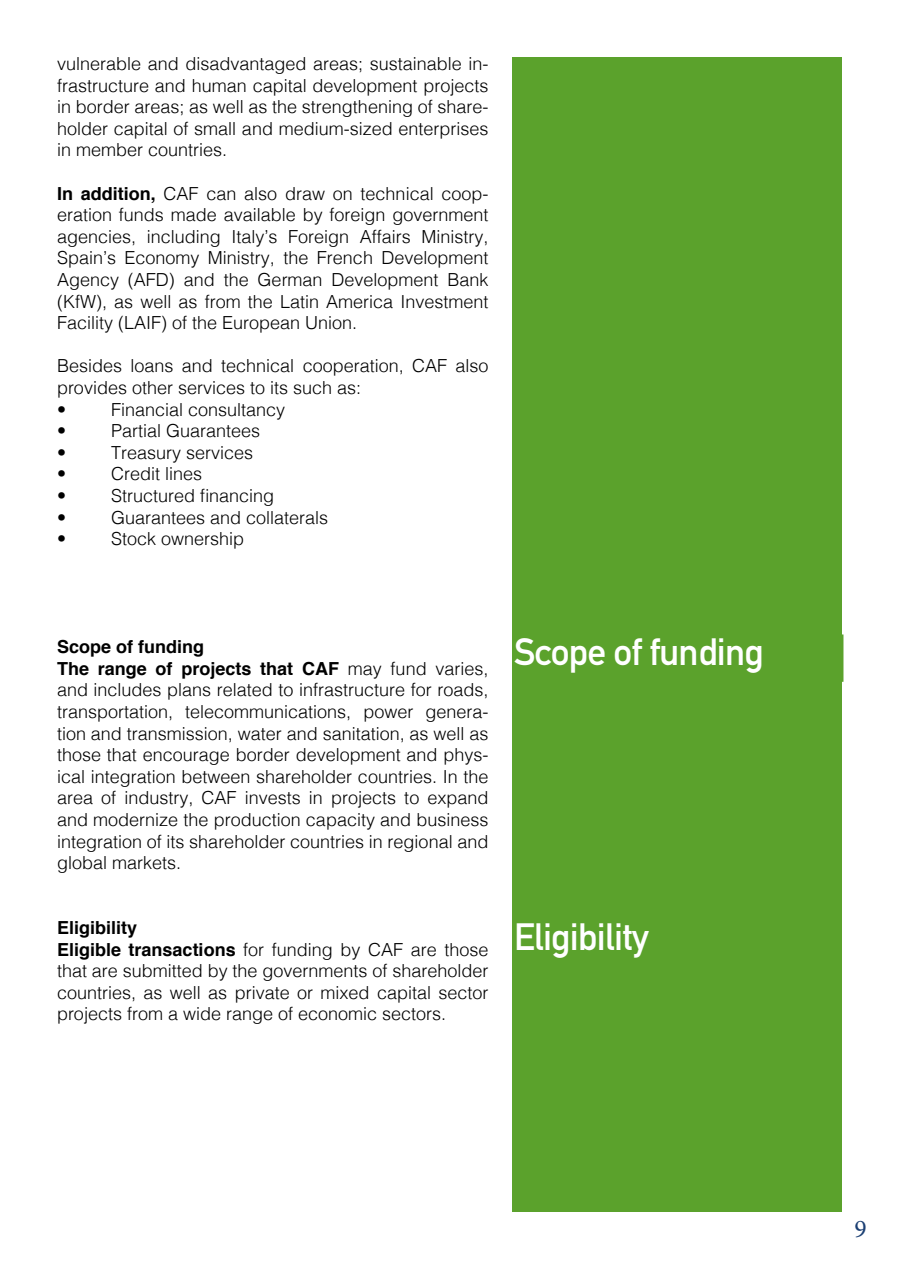
<style>
.page{position:relative;width:899px;height:1269px;background:#fff}
.page>*{position:absolute;margin:0;border:0;box-sizing:border-box;transform-origin:0 0}
.t1{font:700 37.5px "DIN Alternate";letter-spacing:-.02em;color:#fff}
.t2{font:25.5px "Minion Pro";color:#1b3f73}
.t3{font:300 18px/21.6px "Helvetica";color:#000}
.s1{font-weight:700}
</style>
<div class="page">
<div style="left:512px;top:57px;width:330px;height:1155px;background:#5ba22c"></div>
<p class="t3" style="left:57px;top:51px;width:433px;text-align:justify">vulnerable and disadvantaged areas; sustainable in&shy;frastructure and human capital development projects in border areas; as well as the strengthening of share&shy;holder capital of small and medium-sized enterprises in member countries.</p>
<p class="t3" style="left:57px;top:181px;width:433px;text-align:justify"><span class="s1">In addition,</span> CAF can also draw on technical coop&shy;eration funds made available by foreign government agencies, including Italy’s Foreign Affairs Ministry, Spain’s Economy Ministry, the French Development Agency (AFD) and the German Development Bank (KfW), as well as from the Latin America Investment Facility (LAIF) of the European Union.</p>
<p class="t3" style="left:57px;top:354px;width:433px">Besides loans and technical cooperation, CAF also provides other services to its such as:<br>•</p>
<p class="t3" style="left:111px;top:397px;width:176px">Financial consultancy</p>
<p class="t3" style="left:57px;top:419px;width:10px">•</p>
<p class="t3" style="left:111px;top:419px;width:151px">Partial Guarantees</p>
<p class="t3" style="left:57px;top:440px;width:10px">•</p>
<p class="t3" style="left:111px;top:440px;width:144px">Treasury services</p>
<p class="t3" style="left:57px;top:462px;width:10px">•</p>
<p class="t3" style="left:111px;top:462px;width:93px">Credit lines</p>
<p class="t3" style="left:57px;top:483px;width:10px">•</p>
<p class="t3" style="left:111px;top:483px;width:165px">Structured financing</p>
<p class="t3" style="left:57px;top:505px;width:10px">•</p>
<p class="t3" style="left:111px;top:505px;width:219px">Guarantees and collaterals</p>
<p class="t3" style="left:57px;top:527px;width:10px">•</p>
<p class="t3" style="left:111px;top:527px;width:135px">Stock ownership</p>
<p class="t3" style="left:57px;top:635px;width:433px"><span class="s1">Scope of funding<br>The range of projects that CAF</span> may fund varies, and includes plans related to infrastructure for roads, transportation, telecommunications, power genera&shy;tion and transmission, water and sanitation, as well as those that encourage border development and phys&shy;ical integration between shareholder countries. In the area of industry, CAF invests in projects to expand and modernize the production capacity and business integration of its shareholder countries in regional and global markets.</p>
<p class="t3" style="left:57px;top:915px;width:433px"><span class="s1">Eligibility<br>Eligible transactions</span> for funding by CAF are those that are submitted by the governments of shareholder countries, as well as private or mixed capital sector projects from a wide range of economic sectors.</p>
<h1 class="t1" style="left:514px;top:623px;width:251px">Scope of funding</h1>
<h1 class="t1" style="left:514px;top:908px;width:136px">Eligibility</h1>
<h2 class="t2" style="left:854px;top:1211px;width:14px">9</h2>
</div>
